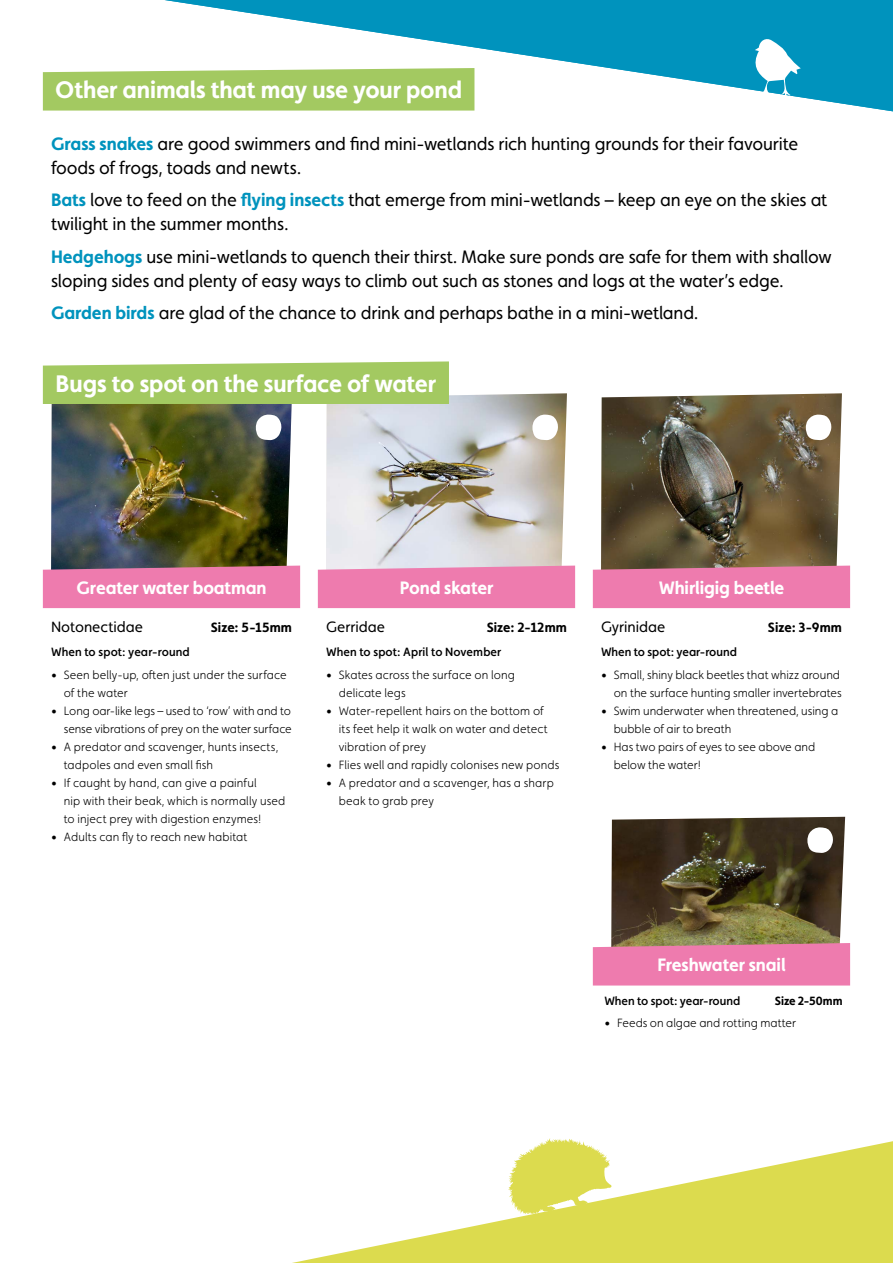
<style>
.page{position:relative;width:893px;height:1263px;background:#fff}
.page>*{position:absolute;margin:0;border:0;box-sizing:border-box;transform-origin:0 0}
.t1{font:700 24px "Faricy New";letter-spacing:-.005em;color:#fff}
.t2{font:18px/24px "Faricy New";letter-spacing:-.01em;color:#000}
.t3{font:700 18px "Faricy New";letter-spacing:-.005em;color:#fff}
.t4{font:15px "Faricy New";color:#000}
.t5{font:700 13.5px "Faricy New";letter-spacing:.005em;color:#000}
.t6{font:300 12px/18px "Faricy New";color:#000}
.t7{font:500 12px "Faricy New";color:#000}
.t8{font:700 12px "Faricy New";letter-spacing:-.01em;color:#000}
.s1{font-weight:700;color:#0093bd}
</style>
<div class="page">
<svg style="left:292px;top:1141px;width:601px;height:122px;fill:#dcdb4e"></svg>
<img style="left:51px;top:404px;width:241px;height:162px">
<img style="left:326px;top:393px;width:241px;height:173px">
<img style="left:601px;top:393px;width:241px;height:173px">
<svg style="left:165px;top:0;width:728px;height:111px;fill:#0093bd"></svg>
<div style="left:43px;top:566px;width:257px;height:42px;background:#ee7bae"></div>
<div style="left:318px;top:566px;width:257px;height:42px;background:#ee7bae"></div>
<div style="left:593px;top:566px;width:257px;height:42px;background:#ee7bae"></div>
<svg style="left:532px;top:414px;width:26px;height:26px"></svg>
<svg style="left:256px;top:414px;width:26px;height:26px"></svg>
<svg style="left:806px;top:414px;width:26px;height:26px"></svg>
<svg style="left:593px;top:817px;width:257px;height:168px;background:#85625b"></svg>
<svg style="left:752px;top:37px;width:49px;height:62px"></svg>
<div style="left:43px;top:361px;width:406px;height:43px;background:#a3c961"></div>
<svg style="left:43px;top:68px;width:431px;height:43px;background:#a8cc6a"></svg>
<svg style="left:508px;top:1138px;width:104px;height:76px"></svg>
<h1 class="t1" style="left:55px;top:75px;width:408px">Other animals that may use your pond</h1>
<h2 class="t2" style="left:51px;top:131px;width:749px"><span class="s1">Grass snakes</span> are good swimmers and find mini-wetlands rich hunting grounds for their favourite foods of frogs, toads and newts.</h2>
<h2 class="t2" style="left:51px;top:188px;width:778px"><span class="s1">Bats</span> love to feed on the <span class="s1">flying insects</span> that emerge from mini-wetlands – keep an eye on the skies at twilight in the summer months.</h2>
<h2 class="t2" style="left:51px;top:244px;width:782px"><span class="s1">Hedgehogs</span> use mini-wetlands to quench their thirst. Make sure ponds are safe for them with shallow sloping sides and plenty of easy ways to climb out such as stones and logs at the water’s edge.</h2>
<h2 class="t2" style="left:51px;top:301px;width:649px"><span class="s1">Garden birds</span> are glad of the chance to drink and perhaps bathe in a mini-wetland.</h2>
<h1 class="t1" style="left:56px;top:369px;width:382px">Bugs to spot on the surface of water</h1>
<h2 class="t3" style="left:76px;top:576px;width:192px">Greater water boatman</h2>
<h2 class="t3" style="left:400px;top:576px;width:95px">Pond skater</h2>
<h2 class="t3" style="left:659px;top:576px;width:127px">Whirligig beetle</h2>
<p class="t4" style="left:51px;top:618px;width:94px">Notonectidae</p>
<p class="t5" style="left:211px;top:619px;width:83px">Size: 5-15mm</p>
<p class="t7" style="left:51px;top:645px;width:140px">When to spot: year-round</p>
<p class="t6" style="left:64px;top:665px;width:224px;text-indent:-13px">• Seen belly-up, often just under the surface of the water</p>
<p class="t6" style="left:51px;top:701px;width:242px;text-align:right">• Long oar-like legs – used to ‘row’ with and to sense vibrations of prey on the water surface</p>
<p class="t6" style="left:64px;top:737px;width:216px;text-indent:-13px">• A predator and scavenger, hunts insects, tadpoles and even small fish</p>
<p class="t6" style="left:64px;top:773px;width:223px;text-indent:-13px">• If caught by hand, can give a painful<br>nip with their beak, which is normally used to inject prey with digestion enzymes!</p>
<p class="t6" style="left:51px;top:827px;width:198px">• Adults can fly to reach new habitat</p>
<p class="t4" style="left:326px;top:618px;width:61px">Gerridae</p>
<p class="t5" style="left:487px;top:619px;width:82px">Size: 2-12mm</p>
<p class="t7" style="left:326px;top:645px;width:177px">When to spot: April to November</p>
<p class="t6" style="left:339px;top:665px;width:178px;text-indent:-13px">• Skates across the surface on long delicate legs</p>
<p class="t6" style="left:339px;top:701px;width:211px;text-indent:-13px">• Water-repellent hairs on the bottom of its feet help it walk on water and detect vibration of prey</p>
<p class="t6" style="left:326px;top:755px;width:235px">• Flies well and rapidly colonises new ponds</p>
<p class="t6" style="left:339px;top:773px;width:217px;text-indent:-13px">• A predator and a scavenger, has a sharp beak to grab prey</p>
<p class="t4" style="left:601px;top:618px;width:66px">Gyrinidae</p>
<p class="t5" style="left:768px;top:619px;width:75px">Size: 3-9mm</p>
<p class="t7" style="left:601px;top:645px;width:138px">When to spot: year-round</p>
<p class="t6" style="left:601px;top:665px;width:242px;text-align:right">• Small, shiny black beetles that whizz around on the surface hunting smaller invertebrates</p>
<p class="t6" style="left:614px;top:701px;width:226px;text-indent:-13px">• Swim underwater when threatened, using a bubble of air to breath</p>
<p class="t6" style="left:614px;top:737px;width:203px;text-indent:-13px">• Has two pairs of eyes to see above and below the water!</p>
<h2 class="t3" style="left:657px;top:954px;width:130px">Freshwater snail</h2>
<p class="t7" style="left:604px;top:994px;width:138px">When to spot: year-round</p>
<p class="t8" style="left:775px;top:994px;width:69px">Size 2-50mm</p>
<p class="t6" style="left:604px;top:1014px;width:193px">• Feeds on algae and rotting matter</p>
</div>
